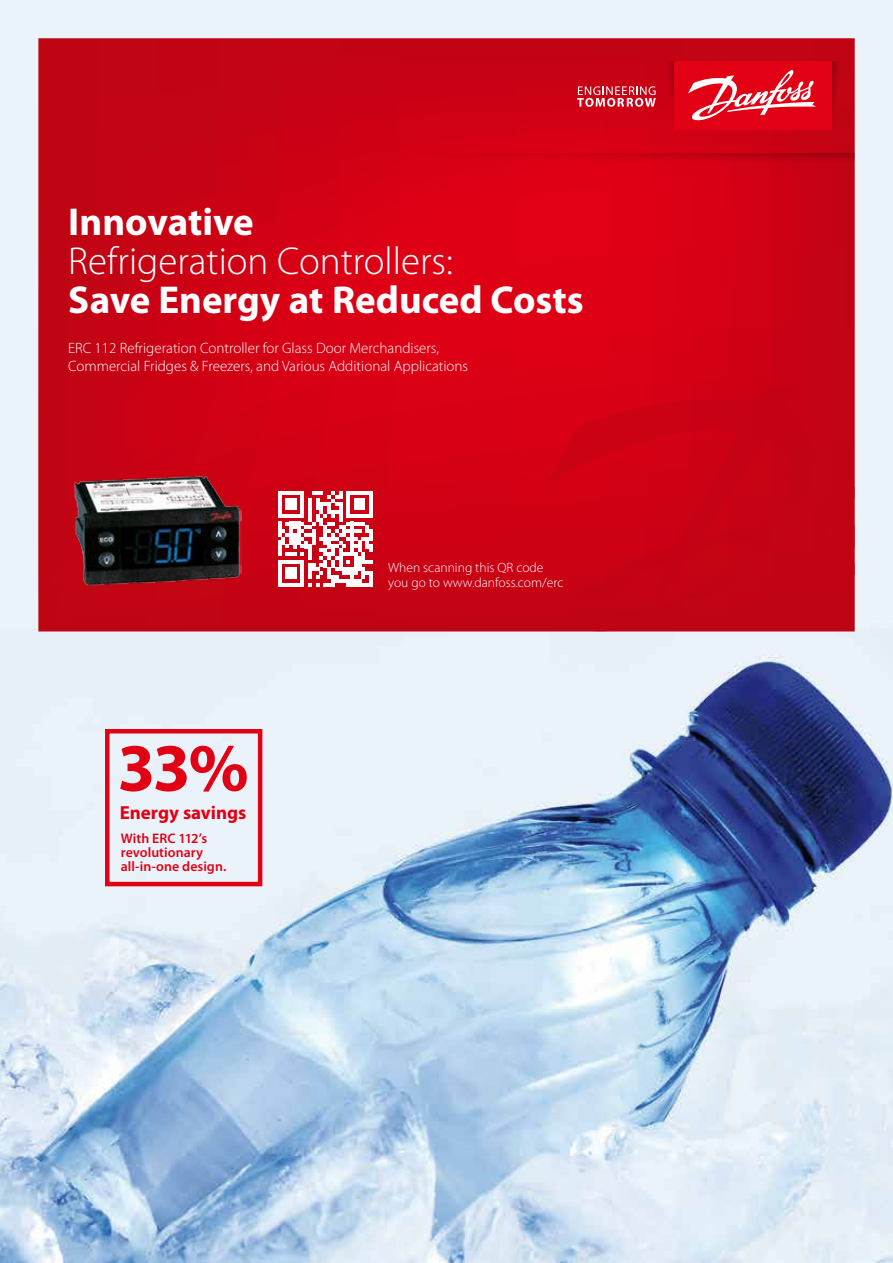
<style>
.page{position:relative;width:893px;height:1263px;background:#fff}
.page>*{position:absolute;margin:0;border:0;box-sizing:border-box;transform-origin:0 0}
.t1{font:700 68.25px "Myriad Pro";color:#e20015}
.t2{font:700 39px "Myriad Pro";color:#fff}
.t3{font:300 39px "Myriad Pro";color:#fff}
.t4{font:700 19.05px "Myriad Pro";color:#e20015}
.t5{font:300 15px/18px "Myriad Pro";color:#fff}
.t6{font:600 13.8px/13.8px "Myriad Pro";letter-spacing:.005em;color:#e20015}
.t7{font:300 13.5px/15px "Myriad Pro";color:#fff}
</style>
<div class="page">
<img style="left:0;top:0;width:893px;height:1263px">
<svg style="left:38px;top:38px;width:817px;height:593px;background:#ce0214"></svg>
<svg style="left:546px;top:370px;width:308px;height:261px;background:#c80214"></svg>
<img style="left:73px;top:460px;width:168px;height:142px">
<svg style="left:278px;top:491px;width:95px;height:95px"></svg>
<svg style="left:832px;top:61px;width:12px;height:69px"></svg>
<svg style="left:358px;top:153px;width:497px;height:13px;background:#cd0013"></svg>
<div style="left:674px;top:61px;width:158px;height:69px;background:#e20015"></div>
<svg style="left:577px;top:61px;width:97px;height:69px;background:#ce1627"></svg>
<svg style="left:688px;top:70px;width:128px;height:51px"></svg>
<div style="left:105px;top:729px;width:157px;height:157px;border:4px solid #e20015"></div>
<h2 class="t2" style="left:68px;top:196px;width:187px">Innovative</h2>
<h2 class="t3" style="left:68px;top:239px;width:386px">Refrigeration Controllers:</h2>
<h2 class="t2" style="left:68px;top:274px;width:517px">Save Energy at Reduced Costs</h2>
<p class="t5" style="left:68px;top:339px;width:402px">ERC 112 Refrigeration Controller for Glass Door Merchandisers,<br>Commercial Fridges &amp; Freezers, and Various Additional Applications</p>
<h1 class="t1" style="left:118px;top:723px;width:133px">33%</h1>
<p class="t4" style="left:120px;top:800px;width:128px">Energy savings</p>
<p class="t6" style="left:121px;top:831px;width:107px">With ERC 112’s revolutionary all-in-one design.</p>
<p class="t7" style="left:388px;top:560px;width:177px">When scanning this QR code you go to www.danfoss.com/erc</p>
</div>
